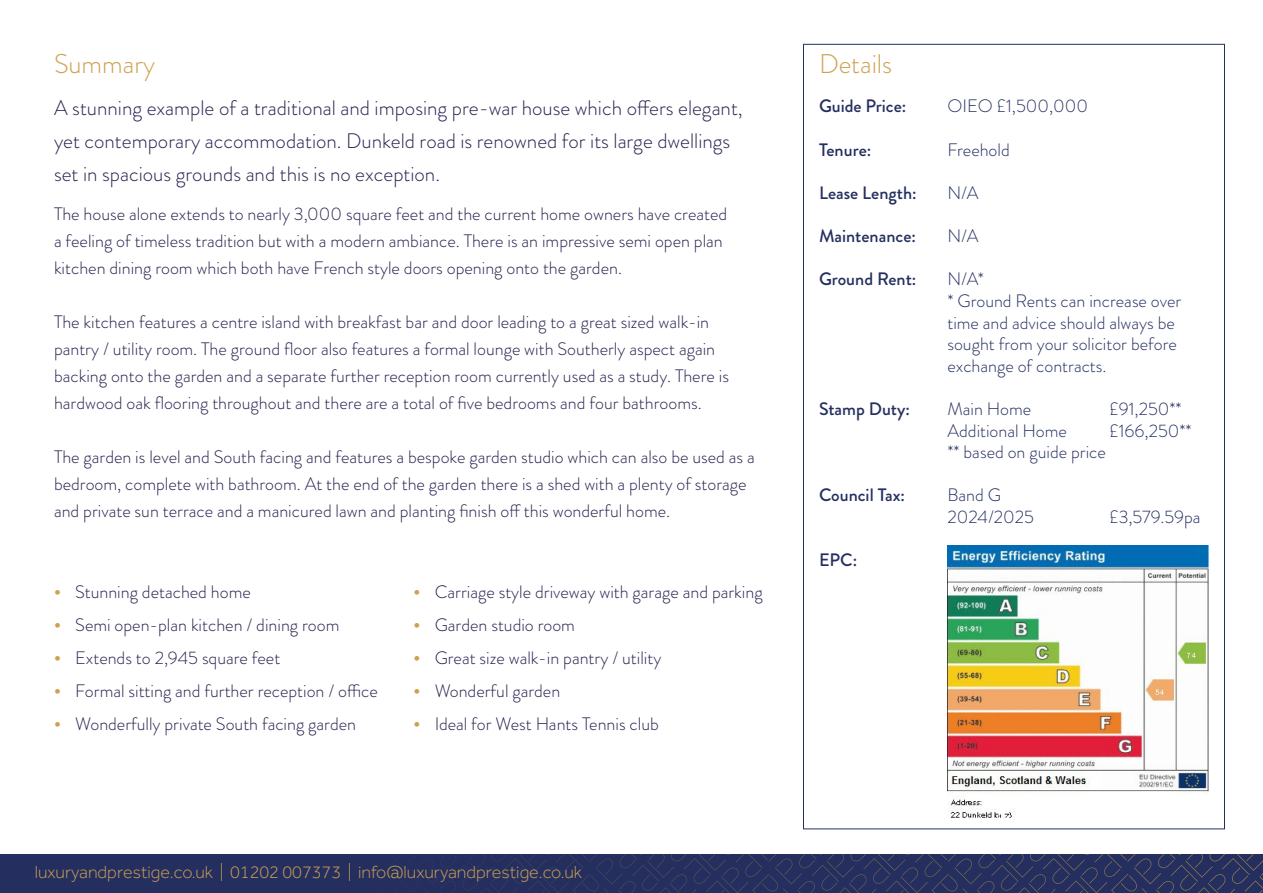
<style>
.page{position:relative;width:1263px;height:893px;background:#fff}
.page>*{position:absolute;margin:0;border:0;box-sizing:border-box;transform-origin:0 0}
.t1{font:300 27px "Brandon Grotesque";color:#cfa151}
.t2{font:300 21px/33px "Brandon Grotesque";color:#26224e}
.t3{font:300 18px/27px "Brandon Grotesque";color:#26224e}
.t4{font:300 18px/21.6px "Brandon Grotesque";color:#242f60}
.t5{font:500 18px "Brandon Grotesque";color:#242f60}
.t6{font:300 18px "Effra";color:#cfa151}
.s1{font-weight:700;color:#cfa04d}
</style>
<div class="page">
<div style="left:0;top:855px;width:1263px;height:38px;background:#242f60"></div>
<svg style="left:432px;top:855px;width:831px;height:38px"></svg>
<img style="left:947px;top:546px;width:262px;height:272px">
<h1 class="t1" style="left:54px;top:45px;width:103px">Summary</h1>
<h1 class="t1" style="left:819px;top:45px;width:75px">Details</h1>
<p class="t2" style="left:54px;top:91px;width:690px">A stunning example of a traditional and imposing pre-war house which offers elegant, yet contemporary accommodation. Dunkeld road is renowned for its large dwellings set in spacious grounds and this is no exception.</p>
<p class="t3" style="left:54px;top:201px;width:675px">The house alone extends to nearly 3,000 square feet and the current home owners have created a feeling of timeless tradition but with a modern ambiance. There is an impressive semi open plan kitchen dining room which both have French style doors opening onto the garden.</p>
<p class="t3" style="left:54px;top:309px;width:676px">The kitchen features a centre island with breakfast bar and door leading to a great sized walk-in pantry / utility room. The ground floor also features a formal lounge with Southerly aspect again backing onto the garden and a separate further reception room currently used as a study. There is hardwood oak flooring throughout and there are a total of five bedrooms and four bathrooms.</p>
<p class="t3" style="left:54px;top:444px;width:702px">The garden is level and South facing and features a bespoke garden studio which can also be used as a bedroom, complete with bathroom. At the end of the garden there is a shed with a plenty of storage and private sun terrace and a manicured lawn and planting finish off this wonderful home.</p>
<p class="t5" style="left:819px;top:94px;width:89px">Guide Price:</p>
<p class="t5" style="left:819px;top:137px;width:54px">Tenure:</p>
<p class="t5" style="left:819px;top:180px;width:99px">Lease Length:</p>
<p class="t5" style="left:819px;top:223px;width:98px">Maintenance:</p>
<p class="t5" style="left:819px;top:267px;width:99px">Ground Rent:</p>
<p class="t5" style="left:819px;top:396px;width:92px">Stamp Duty:</p>
<p class="t5" style="left:819px;top:483px;width:87px">Council Tax:</p>
<p class="t3" style="left:54px;top:578px;width:198px"><span class="s1">•</span> Stunning detached home</p>
<p class="t3" style="left:54px;top:611px;width:287px"><span class="s1">•</span> Semi open-plan kitchen / dining room</p>
<p class="t3" style="left:54px;top:644px;width:228px"><span class="s1">•</span> Extends to 2,945 square feet</p>
<p class="t3" style="left:54px;top:677px;width:325px"><span class="s1">•</span> Formal sitting and further reception / office</p>
<p class="t3" style="left:54px;top:710px;width:304px"><span class="s1">•</span> Wonderfully private South facing garden</p>
<p class="t3" style="left:413px;top:578px;width:351px"><span class="s1">•</span> Carriage style driveway with garage and parking</p>
<p class="t3" style="left:413px;top:611px;width:163px"><span class="s1">•</span> Garden studio room</p>
<p class="t3" style="left:413px;top:644px;width:249px"><span class="s1">•</span> Great size walk-in pantry / utility</p>
<p class="t3" style="left:413px;top:677px;width:148px"><span class="s1">•</span> Wonderful garden</p>
<p class="t3" style="left:413px;top:710px;width:247px"><span class="s1">•</span> Ideal for West Hants Tennis club</p>
<p class="t5" style="left:819px;top:547px;width:40px">EPC:</p>
<p class="t4" style="left:947px;top:96px;width:142px">OIEO £1,500,000</p>
<p class="t4" style="left:947px;top:139px;width:64px">Freehold</p>
<p class="t4" style="left:947px;top:182px;width:33px">N/A</p>
<p class="t4" style="left:947px;top:225px;width:33px">N/A</p>
<p class="t4" style="left:947px;top:268px;width:235px">N/A*<br>* Ground Rents can increase over time and advice should always be sought from your solicitor before exchange of contracts.</p>
<p class="t4" style="left:947px;top:398px;width:85px">Main Home</p>
<p class="t4" style="left:1109px;top:398px;width:74px">£91,250**</p>
<p class="t4" style="left:947px;top:420px;width:121px">Additional Home</p>
<p class="t4" style="left:1109px;top:420px;width:84px">£166,250**</p>
<p class="t4" style="left:947px;top:441px;width:160px">** based on guide price</p>
<p class="t4" style="left:947px;top:484px;width:88px">Band G<br>2024/2025</p>
<p class="t4" style="left:1109px;top:506px;width:93px">£3,579.59pa</p>
<p class="t6" style="left:35px;top:862px;width:549px">luxuryandprestige.co.uk | 01202 007373 | info@luxuryandprestige.co.uk</p>
</div>
